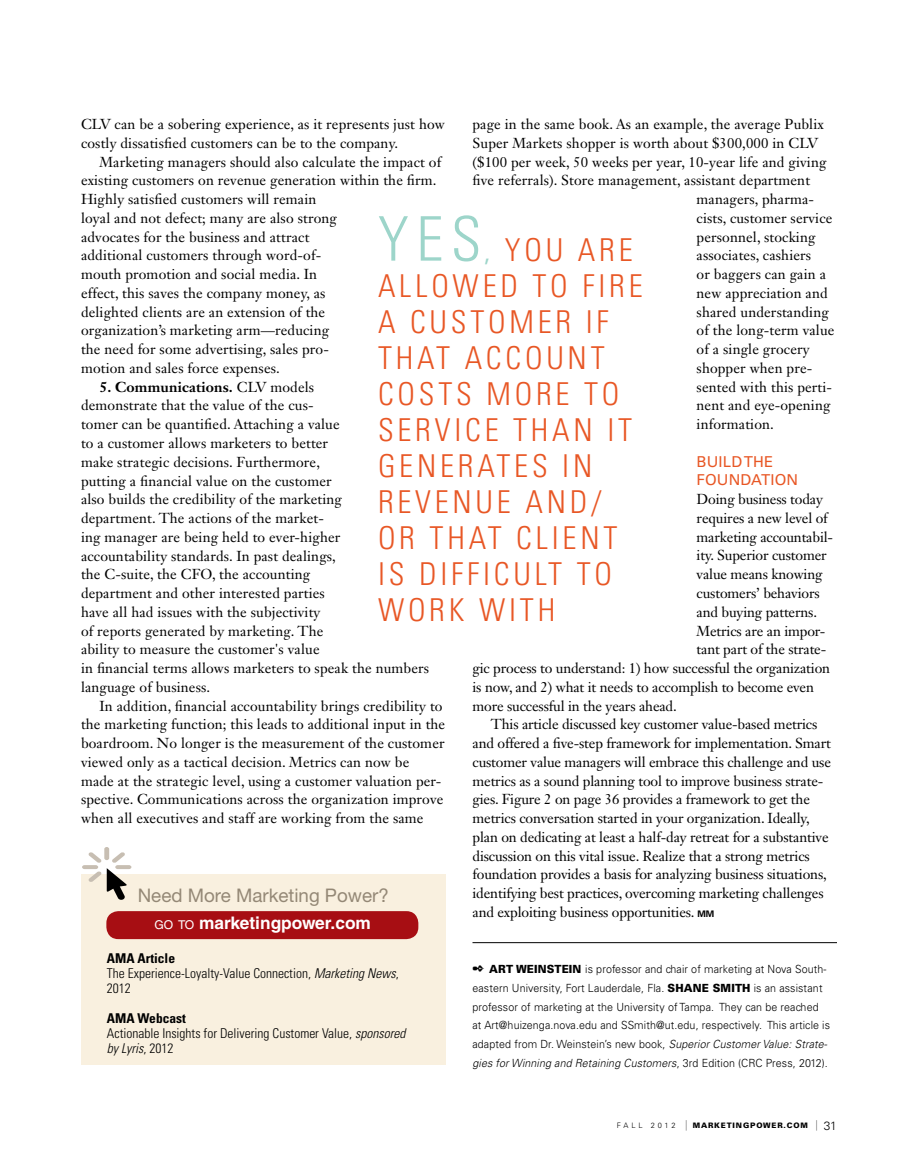
<style>
.page{position:relative;width:918px;height:1175px;background:#fff}
.page>*{position:absolute;margin:0;border:0;box-sizing:border-box;transform-origin:0 0}
.t1{font:300 condensed 31.5px/36px "Univers LT Std";letter-spacing:.12em;color:#e85725}
.t2{font:18.75px "Helvetica Neue";color:#948876}
.t3{font:700 17.25px "Helvetica LT Std";color:#fff}
.t4{font:15px/18.8px "Univers";letter-spacing:.01em;color:#e85725}
.t5{font:14.25px/18.8px "Janson Text LT Std";letter-spacing:.01em;color:#000}
.t6{font:14.25px "Janson Text LT Std";letter-spacing:-.01em;color:#000}
.t7{font:300 condensed 13.5px/15px "Univers LT Std";color:#000}
.t8{font:700 condensed 13.5px "Univers LT Std";color:#000}
.t9{font:300 11.25px/18.8px "Univers";letter-spacing:.01em;color:#000;scale:.95 1}
.t10{font:900 7.5px "Univers LT Std";letter-spacing:.11em;color:#000}
.s1{font-weight:700}
.s2{font-family:"Univers LT Std";font-weight:700;font-size:9px}
.s3{font-size:61.5px;color:#9dd5ca}
.s4{color:#9dd5ca}
.s5{font-weight:400;font-size:12.15px}
.s6{font-style:italic}
.s7{font-family:"Univers LT Std";font-weight:900}
.s8{font-weight:300}
.s9{font-weight:300;font-size:10.5px}
.s10{font-weight:300;font-size:12px}
</style>
<div class="page">
<hr style="left:472px;top:942px;width:365px;height:1px;background:#000">
<div style="left:81px;top:874px;width:365px;height:191px;background:#f9f0df"></div>
<div style="left:106px;top:911px;width:312px;height:28px;background:#a70e13;border-radius:12px"></div>
<svg style="left:82px;top:847px;width:49px;height:53px"></svg>
<p class="t5" style="left:81px;top:115px;width:365px">CLV can be a sobering experience, as it represents just how costly dissatisfied customers can be to the company.</p>
<p class="t5" style="left:81px;top:152px;width:362px;text-indent:18px">Marketing managers should also calculate the impact of existing customers on revenue generation within the firm.<br>Highly satisfied customers will remain<br>loyal and not defect; many are also strong<br>advocates for the business and attract<br>additional customers through word-of-<br>mouth promotion and social media. In<br>effect, this saves the company money, as<br>delighted clients are an extension of the<br>organization’s marketing arm—reducing<br>the need for some advertising, sales pro-<br>motion and sales force expenses.</p>
<p class="t5" style="left:81px;top:377px;width:350px;text-indent:18px"><span class="s1">5. Communications.</span> CLV models<br>demonstrate that the value of the cus-<br>tomer can be quantified. Attaching a value<br>to a customer allows marketers to better<br>make strategic decisions. Furthermore,<br>putting a financial value on the customer<br>also builds the credibility of the marketing<br>department. The actions of the market-<br>ing manager are being held to ever-higher accountability standards. In past dealings,<br>the C-suite, the CFO, the accounting<br>department and other interested parties<br>have all had issues with the subjectivity<br>of reports generated by marketing. The<br>ability to measure the customer's value<br>in financial terms allows marketers to speak the numbers language of business.</p>
<p class="t5" style="left:81px;top:696px;width:366px;text-indent:18px">In addition, financial accountability brings credibility to the marketing function; this leads to additional input in the boardroom. No longer is the measurement of the customer viewed only as a tactical decision. Metrics can now be made at the strategic level, using a customer valuation per&shy;spective. Communications across the organization improve when all executives and staff are working from the same</p>
<p class="t5" style="left:472px;top:115px;width:353px">page in the same book. As an example, the average Publix</p>
<p class="t5" style="left:472px;top:133px;width:347px">Super Markets shopper is worth about $300,000 in CLV</p>
<p class="t5" style="left:472px;top:152px;width:356px">($100 per week, 50 weeks per year, 10-year life and giving</p>
<p class="t5" style="left:472px;top:171px;width:339px">five referrals). Store management, assistant department</p>
<p class="t5" style="left:697px;top:190px;width:119px">managers, pharma-</p>
<p class="t5" style="left:697px;top:208px;width:137px">cists, customer service</p>
<p class="t5" style="left:697px;top:227px;width:120px">personnel, stocking</p>
<p class="t5" style="left:697px;top:246px;width:116px">associates, cashiers</p>
<p class="t5" style="left:697px;top:265px;width:131px">or baggers can gain a</p>
<p class="t5" style="left:697px;top:283px;width:133px">new appreciation and</p>
<p class="t5" style="left:697px;top:302px;width:134px">shared understanding</p>
<p class="t5" style="left:697px;top:321px;width:139px">of the long-term value</p>
<p class="t5" style="left:697px;top:340px;width:115px">of a single grocery</p>
<p class="t5" style="left:697px;top:358px;width:117px">shopper when pre-</p>
<p class="t5" style="left:697px;top:377px;width:137px">sented with this perti-</p>
<p class="t5" style="left:697px;top:396px;width:135px">nent and eye-opening</p>
<p class="t5" style="left:697px;top:415px;width:79px">information.</p>
<p class="t4" style="left:697px;top:452px;width:103px">BUILD THE<br>FOUNDATION</p>
<p class="t6" style="left:697px;top:490px;width:128px">Doing business today</p>
<p class="t6" style="left:697px;top:509px;width:133px">requires a new level of</p>
<p class="t6" style="left:697px;top:528px;width:138px">marketing accountabil-</p>
<p class="t6" style="left:697px;top:546px;width:132px">ity. Superior customer</p>
<p class="t6" style="left:697px;top:565px;width:127px">value means knowing</p>
<p class="t6" style="left:697px;top:584px;width:125px">customers’ behaviors</p>
<p class="t6" style="left:697px;top:603px;width:122px">and buying patterns.</p>
<p class="t6" style="left:697px;top:621px;width:130px">Metrics are an impor-</p>
<p class="t6" style="left:697px;top:640px;width:131px">tant part of the strate-</p>
<p class="t6" style="left:473px;top:659px;width:359px">gic process to understand: 1) how successful the organization</p>
<p class="t6" style="left:473px;top:678px;width:343px">is now, and 2) what it needs to accomplish to become even</p>
<p class="t6" style="left:473px;top:696px;width:206px">more successful in the years ahead.</p>
<p class="t6" style="left:491px;top:715px;width:328px">This article discussed key customer value-based metrics</p>
<p class="t6" style="left:473px;top:734px;width:360px">and offered a five-step framework for implementation. Smart</p>
<p class="t6" style="left:473px;top:753px;width:360px">customer value managers will embrace this challenge and use</p>
<p class="t6" style="left:473px;top:771px;width:352px">metrics as a sound planning tool to improve business strate-</p>
<p class="t6" style="left:473px;top:790px;width:339px">gies. Figure 2 on page 36 provides a framework to get the</p>
<p class="t6" style="left:473px;top:809px;width:339px">metrics conversation started in your organization. Ideally,</p>
<p class="t6" style="left:473px;top:828px;width:358px">plan on dedicating at least a half-day retreat for a substantive</p>
<p class="t6" style="left:473px;top:846px;width:339px">discussion on this vital issue. Realize that a strong metrics</p>
<p class="t6" style="left:473px;top:865px;width:356px">foundation provides a basis for analyzing business situations,</p>
<p class="t6" style="left:473px;top:884px;width:353px">identifying best practices, overcoming marketing challenges</p>
<p class="t6" style="left:473px;top:903px;width:243px">and exploiting business opportunities. <span class="s2">MM</span></p>
<h1 class="t1" style="left:378px;top:231px;width:219px"><span class="s3">YES</span><span class="s4">,</span> YOUARE<br>ALLOWED</h1>
<h1 class="t1" style="left:533px;top:267px;width:66px">TO FIRE</h1>
<h1 class="t1" style="left:378px;top:303px;width:53px">A CUSTOMER</h1>
<h1 class="t1" style="left:586px;top:303px;width:12px">IF</h1>
<h1 class="t1" style="left:378px;top:339px;width:15px">THAT</h1>
<h1 class="t1" style="left:465px;top:339px;width:21px">ACCOU</h1>
<h1 class="t1" style="left:568px;top:339px;width:33px">NT</h1>
<h1 class="t1" style="left:378px;top:375px;width:20px">COSTS</h1>
<h1 class="t1" style="left:486px;top:375px;width:21px">MORE</h1>
<h1 class="t1" style="left:584px;top:375px;width:18px">TO</h1>
<h1 class="t1" style="left:378px;top:411px;width:18px">SERVICE</h1>
<h1 class="t1" style="left:513px;top:411px;width:20px">THA</h1>
<h1 class="t1" style="left:574px;top:411px;width:46px">N IT</h1>
<h1 class="t1" style="left:378px;top:447px;width:81px">GENERATES</h1>
<h1 class="t1" style="left:562px;top:447px;width:32px">I N</h1>
<h1 class="t1" style="left:378px;top:483px;width:18px">REVE</h1>
<h1 class="t1" style="left:453px;top:483px;width:150px">NUE AND/</h1>
<h1 class="t1" style="left:378px;top:519px;width:71px">OR THAT</h1>
<h1 class="t1" style="left:516px;top:519px;width:16px">CLIE</h1>
<h1 class="t1" style="left:580px;top:519px;width:33px">NT</h1>
<h1 class="t1" style="left:378px;top:555px;width:58px">IS DIFFICULT</h1>
<h1 class="t1" style="left:577px;top:555px;width:18px">TO</h1>
<h1 class="t1" style="left:378px;top:591px;width:23px">WORK</h1>
<h1 class="t1" style="left:479px;top:591px;width:20px">WITH</h1>
<h2 class="t2" style="left:138px;top:883px;width:253px">Need More Marketing Power?</h2>
<p class="t3" style="left:154px;top:912px;width:218px"><span class="s5">go to</span> marketingpower.com</p>
<p class="t8" style="left:107px;top:949px;width:11px">AMA</p>
<p class="t7" style="left:107px;top:950px;width:293px;text-indent:31px"><span class="s1">Article<br></span>THE EXPERIENCE-LOYALTY-VALUE CONNECTION, <span class="s6">Marketing News</span>,<br>2012</p>
<p class="t8" style="left:107px;top:1009px;width:11px">AMA</p>
<p class="t7" style="left:107px;top:1010px;width:300px;text-indent:31px"><span class="s1">Webcast<br></span>ACTIONABLE INSIGHTS FOR DELIVERING CUSTOMER VALUE, <span class="s6">sponsored by Lyris</span>, 2012</p>
<p class="t9" style="left:472px;top:959px;width:378px">✒ <span class="s7">ART WEINSTEIN</span> is professor and chair of marketing at Nova South&shy;eastern University, Fort Lauderdale, Fla. <span class="s7">SHANE SMITH</span> is an assistant professor of marketing at the University of Tampa. They can be reached at Art@huizenga.nova.edu and SSmith@ut.edu, respectively. This article is adapted from Dr. Weinstein’s new book, <span class="s6">Superior Customer Value: Strate&shy;gies for Winning and Retaining Customers</span>, 3rd Edition (CRC Press, 2012).</p>
<p class="t10" style="left:617px;top:1120px;width:222px"><span class="s8">f a l l 2 0 1 2</span> <span class="s9">|</span> MARKETINGPOWER.COM <span class="s9">|</span> <span class="s10">31</span></p>
</div>
